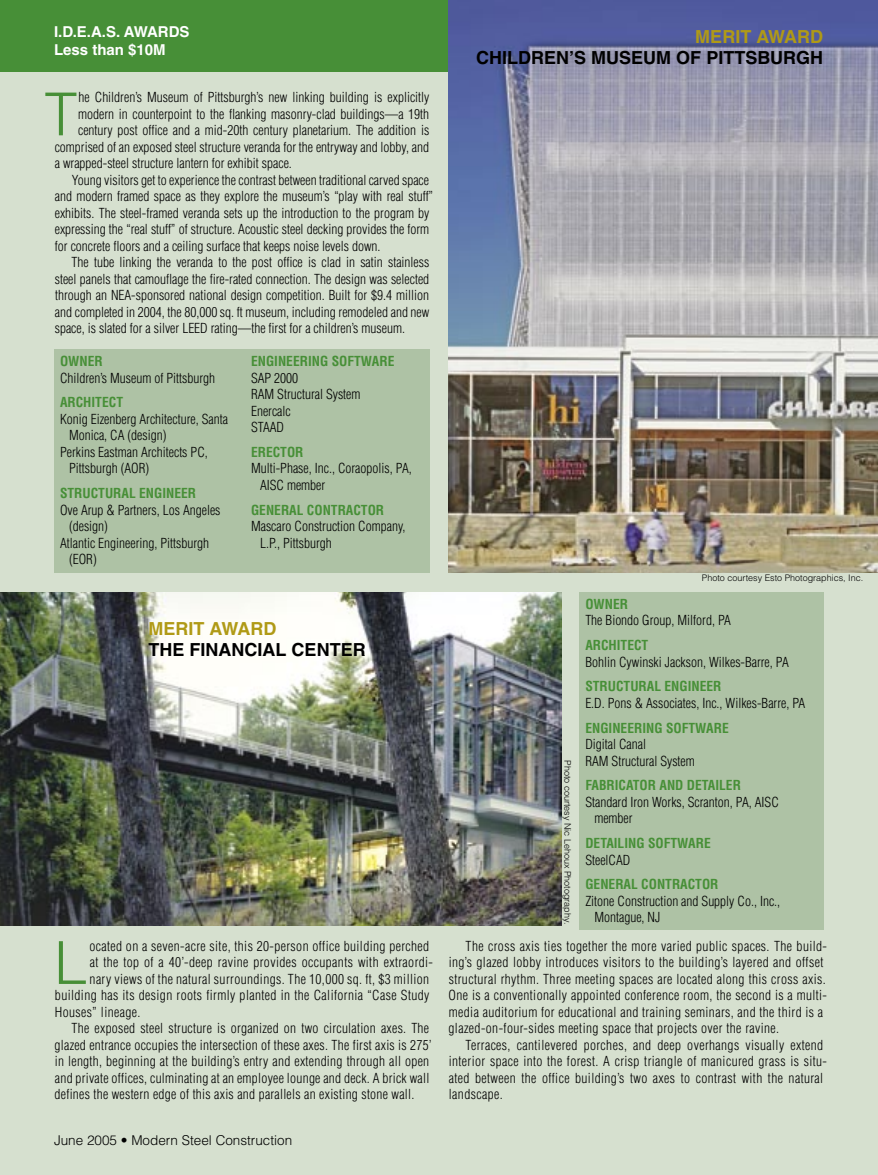
<style>
.page{position:relative;width:878px;height:1175px;background:#fff}
.page>*{position:absolute;margin:0;border:0;box-sizing:border-box;transform-origin:0 0}
.t1{font:300 59.4px "Helvetica";color:#478f37}
.t2{font:700 18px "Helvetica";color:#000}
.t3{font:700 18px "Helvetica";color:#b09a16}
.t4{font:700 15px/18px "Helvetica";color:#fff}
.t5{font:300 condensed 13.5px/16.5px "Helvetica";color:#000}
.t6{font:300 condensed 13.5px/16.5px "Helvetica";letter-spacing:.03em;color:#000}
.t7{font:300 condensed 13.5px "Helvetica";letter-spacing:.02em;color:#000}
.t8{font:700 condensed 13.5px "Helvetica";color:#478f37}
.t9{font:300 13.5px "Helvetica";color:#000}
.t10{font:300 9px "Helvetica";color:#000}
</style>
<div class="page">
<div style="left:0;top:0;width:878px;height:1174px;background:#d6e0cf"></div>
<div style="left:54px;top:349px;width:376px;height:224px;background:#aec2a5"></div>
<div style="left:0;top:0;width:878px;height:72px;background:#478f37"></div>
<img style="left:0;top:592px;width:561px;height:333px">
<div style="left:579px;top:592px;width:245px;height:337px;background:#aec2a5"></div>
<img style="left:448px;top:0;width:430px;height:573px">
<p class="t4" style="left:54px;top:23px;width:137px">I.D.E.A.S. AWARDS<br>Less than $10M</p>
<h2 class="t3" style="left:695px;top:25px;width:129px">MERIT AWARD</h2>
<h2 class="t2" style="left:476px;top:46px;width:348px">CHILDREN’S MUSEUM OF PITTSBURGH</h2>
<h1 class="t1" style="left:44px;top:77px;width:34px">T</h1>
<p class="t5" style="left:78px;top:89px;width:352px">he Children’s Museum of Pittsburgh’s new linking building is explicitly</p>
<p class="t5" style="left:78px;top:106px;width:352px">modern in counterpoint to the flanking masonry-clad buildings—a 19th</p>
<p class="t5" style="left:78px;top:122px;width:353px">century post office and a mid-20th century planetarium. The addition is</p>
<p class="t5" style="left:55px;top:139px;width:376px">comprised of an exposed steel structure veranda for the entryway and lobby, and</p>
<p class="t5" style="left:55px;top:155px;width:238px">a wrapped-steel structure lantern for exhibit space.</p>
<p class="t5" style="left:72px;top:172px;width:359px">Young visitors get to experience the contrast between traditional carved space</p>
<p class="t5" style="left:55px;top:188px;width:380px">and modern framed space as they explore the museum’s “play with real stuff”</p>
<p class="t5" style="left:55px;top:205px;width:376px">exhibits. The steel-framed veranda sets up the introduction to the program by</p>
<p class="t5" style="left:55px;top:221px;width:376px">expressing the “real stuff” of structure. Acoustic steel decking provides the form</p>
<p class="t5" style="left:55px;top:238px;width:327px">for concrete floors and a ceiling surface that keeps noise levels down.</p>
<p class="t5" style="left:72px;top:254px;width:359px">The tube linking the veranda to the post office is clad in satin stainless</p>
<p class="t5" style="left:55px;top:271px;width:376px">steel panels that camouflage the fire-rated connection. The design was selected</p>
<p class="t5" style="left:55px;top:287px;width:376px">through an NEA-sponsored national design competition. Built for $9.4 million</p>
<p class="t5" style="left:55px;top:304px;width:376px">and completed in 2004, the 80,000 sq. ft museum, including remodeled and new</p>
<p class="t5" style="left:55px;top:320px;width:352px">space, is slated for a silver LEED rating—the first for a children’s museum.</p>
<p class="t8" style="left:60px;top:353px;width:44px">OWNER</p>
<p class="t5" style="left:60px;top:369px;width:157px">Children’s Museum of Pittsburgh</p>
<p class="t8" style="left:60px;top:394px;width:65px">ARCHITECT</p>
<p class="t5" style="left:60px;top:411px;width:169px">Konig Eizenberg Architecture, Santa</p>
<p class="t5" style="left:69px;top:427px;width:99px">Monica, CA (design)</p>
<p class="t5" style="left:60px;top:444px;width:149px">Perkins Eastman Architects PC,</p>
<p class="t5" style="left:69px;top:460px;width:82px">Pittsburgh (AOR)</p>
<p class="t8" style="left:60px;top:485px;width:138px">STRUCTURAL ENGINEER</p>
<p class="t5" style="left:60px;top:501px;width:162px">Ove Arup &amp; Partners, Los Angeles</p>
<p class="t5" style="left:69px;top:518px;width:40px">(design)</p>
<p class="t5" style="left:60px;top:534px;width:151px">Atlantic Engineering, Pittsburgh</p>
<p class="t5" style="left:69px;top:551px;width:29px">(EOR)</p>
<p class="t8" style="left:251px;top:353px;width:145px">ENGINEERING SOFTWARE</p>
<p class="t5" style="left:251px;top:369px;width:111px">SAP 2000<br>RAM Structural System<br>Enercalc<br>STAAD</p>
<p class="t8" style="left:251px;top:443px;width:54px">ERECTOR</p>
<p class="t5" style="left:260px;top:460px;width:153px;text-indent:-9px">Multi-Phase, Inc., Coraopolis, PA,<br>AISC member</p>
<p class="t8" style="left:251px;top:501px;width:135px">GENERAL CONTRACTOR</p>
<p class="t5" style="left:260px;top:518px;width:147px;text-indent:-9px">Mascaro Construction Company,<br>L.P., Pittsburgh</p>
<h2 class="t3" style="left:148px;top:618px;width:129px">MERIT AWARD</h2>
<h2 class="t2" style="left:148px;top:639px;width:218px">THE FINANCIAL CENTER</h2>
<h1 class="t1" style="left:54px;top:925px;width:34px">L</h1>
<p class="t6" style="left:89px;top:937px;width:341px">ocated on a seven-acre site, this 20-person office building perched</p>
<p class="t6" style="left:90px;top:954px;width:345px">at the top of a 40’-deep ravine provides occupants with extraordi-</p>
<p class="t6" style="left:90px;top:970px;width:341px">nary views of the natural surroundings. The 10,000 sq. ft, $3 million</p>
<p class="t6" style="left:55px;top:987px;width:376px">building has its design roots firmly planted in the California “Case Study</p>
<p class="t6" style="left:55px;top:1003px;width:87px">Houses” lineage.</p>
<p class="t7" style="left:72px;top:1020px;width:359px">The exposed steel structure is organized on two circulation axes. The</p>
<p class="t7" style="left:55px;top:1036px;width:378px">glazed entrance occupies the intersection of these axes. The first axis is 275’</p>
<p class="t7" style="left:55px;top:1053px;width:376px">in length, beginning at the building’s entry and extending through all open</p>
<p class="t7" style="left:55px;top:1069px;width:376px">and private offices, culminating at an employee lounge and deck. A brick wall</p>
<p class="t7" style="left:55px;top:1086px;width:361px">defines the western edge of this axis and parallels an existing stone wall.</p>
<p class="t9" style="left:54px;top:1132px;width:240px">June 2005 • Modern Steel Construction</p>
<p class="t10" style="left:573px;top:760px;width:165px;rotate:90deg">Photo courtesy Nic Lehoux Photography.</p>
<p class="t10" style="left:702px;top:572px;width:163px">Photo courtesy Esto Photographics, Inc.</p>
<p class="t8" style="left:585px;top:595px;width:44px">OWNER</p>
<p class="t5" style="left:585px;top:612px;width:147px">The Biondo Group, Milford, PA</p>
<p class="t8" style="left:585px;top:636px;width:65px">ARCHITECT</p>
<p class="t5" style="left:585px;top:653px;width:205px">Bohlin Cywinski Jackson, Wilkes-Barre, PA</p>
<p class="t8" style="left:585px;top:678px;width:138px">STRUCTURAL ENGINEER</p>
<p class="t5" style="left:585px;top:694px;width:221px">E.D. Pons &amp; Associates, Inc., Wilkes-Barre, PA</p>
<p class="t8" style="left:585px;top:719px;width:145px">ENGINEERING SOFTWARE</p>
<p class="t5" style="left:585px;top:736px;width:111px">Digital Canal<br>RAM Structural System</p>
<p class="t8" style="left:585px;top:777px;width:157px">FABRICATOR AND DETAILER</p>
<p class="t5" style="left:594px;top:793px;width:186px;text-indent:-9px">Standard Iron Works, Scranton, PA, AISC member</p>
<p class="t8" style="left:585px;top:834px;width:127px">DETAILING SOFTWARE</p>
<p class="t5" style="left:585px;top:851px;width:47px">SteelCAD</p>
<p class="t8" style="left:585px;top:876px;width:135px">GENERAL CONTRACTOR</p>
<p class="t5" style="left:594px;top:892px;width:187px;text-indent:-9px">Zitone Construction and Supply Co., Inc.,<br>Montague, NJ</p>
<p class="t6" style="left:448px;top:937px;width:380px;text-indent:17px">The cross axis ties together the more varied public spaces. The build&shy;ing’s glazed lobby introduces visitors to the building’s layered and offset structural rhythm. Three meeting spaces are located along this cross axis.<br>One is a conventionally appointed conference room, the second is a multi&shy;media auditorium for educational and training seminars, and the third is a glazed-on-four-sides meeting space that projects over the ravine.</p>
<p class="t6" style="left:449px;top:1036px;width:380px;text-indent:17px">Terraces, cantilevered porches, and deep overhangs visually extend interior space into the forest. A crisp triangle of manicured grass is situ&shy;ated between the office building’s two axes to contrast with the natural landscape.</p>
</div>
